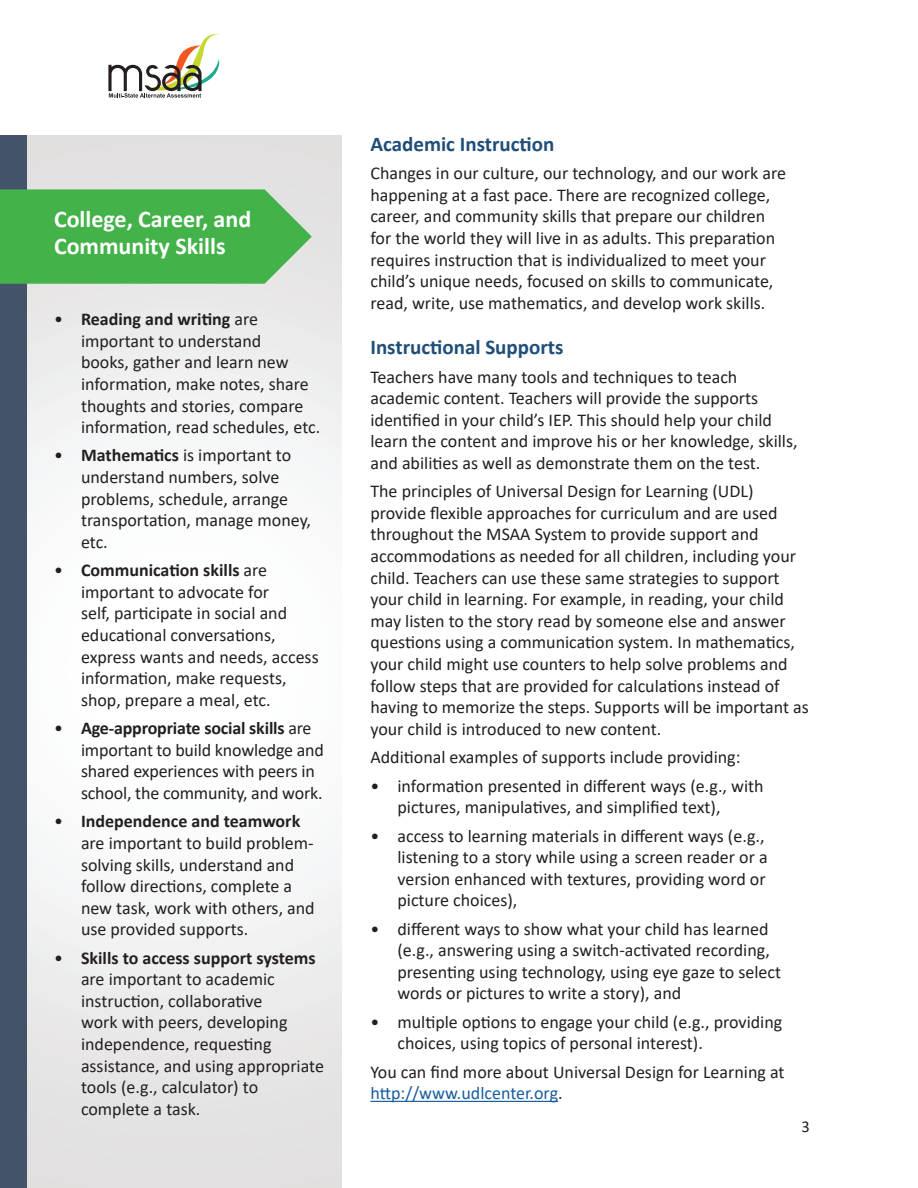
<style>
.page{position:relative;width:918px;height:1188px;background:#fff}
.page>*{position:absolute;margin:0;border:0;box-sizing:border-box;transform-origin:0 0}
.subhead_reverse{font:700 24px "Calibri";color:#fff}
.t1{font:700 21px "Calibri";color:#1f4e79}
.Body{font:18px/21.6px "Calibri";color:#231f20}
.t2{font:16.5px "Calibri";color:#231f20}
.s1{font-weight:700}
.s2{color:#175d9e}
</style>
<div class="page">
<svg style="left:108px;top:33px;width:112px;height:65px"></svg>
<svg style="left:27px;top:135px;width:315px;height:1053px"></svg>
<div style="left:0;top:135px;width:27px;height:1053px;background:#43546a"></div>
<svg style="left:0;top:189px;width:312px;height:95px;background:#4fb655"></svg>
<hr style="left:370px;top:1101px;width:188px;height:1px;background:#175d9e">
<p class="subhead_reverse" style="left:54px;top:202px;width:199px">College, Career, and</p>
<p class="subhead_reverse" style="left:54px;top:229px;width:173px">Community Skills</p>
<p class="Body" style="left:81px;top:308px;width:241px;text-indent:-27px">• <span class="s1">Reading and writing</span> are important to understand<br>books, gather and learn new information, make notes, share thoughts and stories, compare information, read schedules, etc.</p>
<p class="Body" style="left:81px;top:444px;width:232px;text-indent:-27px">• <span class="s1">Mathematics</span> is important to understand numbers, solve problems, schedule, arrange transportation, manage money, etc.</p>
<p class="Body" style="left:81px;top:559px;width:239px;text-indent:-27px">• <span class="s1">Communication skills</span> are important to advocate for<br>self, participate in social and educational conversations, express wants and needs, access information, make requests, shop, prepare a meal, etc.</p>
<p class="Body" style="left:81px;top:717px;width:244px;text-indent:-27px">• <span class="s1">Age-appropriate social skills</span> are important to build knowledge and shared experiences with peers in school, the community, and work.</p>
<p class="Body" style="left:81px;top:810px;width:235px;text-indent:-27px">• <span class="s1">Independence and teamwork </span>are important to build problem&shy;solving skills, understand and follow directions, complete a new task, work with others, and use provided supports.</p>
<p class="Body" style="left:81px;top:946px;width:245px;text-indent:-27px">• <span class="s1">Skills to access support systems </span>are important to academic instruction, collaborative<br>work with peers, developing independence, requesting assistance, and using appropriate tools (e.g., calculator) to complete a task.</p>
<h3 class="t1" style="left:370px;top:129px;width:186px">Academic Instruction</h3>
<p class="Body" style="left:370px;top:162px;width:417px">Changes in our culture, our technology, and our work are happening at a fast pace. There are recognized college, career, and community skills that prepare our children for the world they will live in as adults. This preparation requires instruction that is individualized to meet your child’s unique needs, focused on skills to communicate, read, write, use mathematics, and develop work skills.</p>
<h3 class="t1" style="left:370px;top:332px;width:195px">Instructional Supports</h3>
<p class="Body" style="left:370px;top:365px;width:429px">Teachers have many tools and techniques to teach academic content. Teachers will provide the supports identified in your child’s IEP. This should help your child learn the content and improve his or her knowledge, skills, and abilities as well as demonstrate them on the test.</p>
<p class="Body" style="left:370px;top:480px;width:440px">The principles of Universal Design for Learning (UDL) provide flexible approaches for curriculum and are used throughout the MSAA System to provide support and accommodations as needed for all children, including your child. Teachers can use these same strategies to support your child in learning. For example, in reading, your child may listen to the story read by someone else and answer questions using a communication system. In mathematics, your child might use counters to help solve problems and follow steps that are provided for calculations instead of having to memorize the steps. Supports will be important as your child is introduced to new content.</p>
<p class="Body" style="left:370px;top:746px;width:372px">Additional examples of supports include providing:</p>
<p class="Body" style="left:397px;top:774px;width:368px;text-indent:-27px">• information presented in different ways (e.g., with pictures, manipulatives, and simplified text),</p>
<p class="Body" style="left:397px;top:824px;width:372px;text-indent:-27px">• access to learning materials in different ways (e.g., listening to a story while using a screen reader or a version enhanced with textures, providing word or picture choices),</p>
<p class="Body" style="left:397px;top:917px;width:385px;text-indent:-27px">• different ways to show what your child has learned (e.g., answering using a switch-activated recording, presenting using technology, using eye gaze to select words or pictures to write a story), and</p>
<p class="Body" style="left:397px;top:1011px;width:386px;text-indent:-27px">• multiple options to engage your child (e.g., providing choices, using topics of personal interest).</p>
<p class="Body" style="left:370px;top:1061px;width:416px">You can find more about Universal Design for Learning at <span class="s2">http://www.udlcenter.org</span>.</p>
<p class="t2" style="left:802px;top:1115px;width:10px">3</p>
</div>
